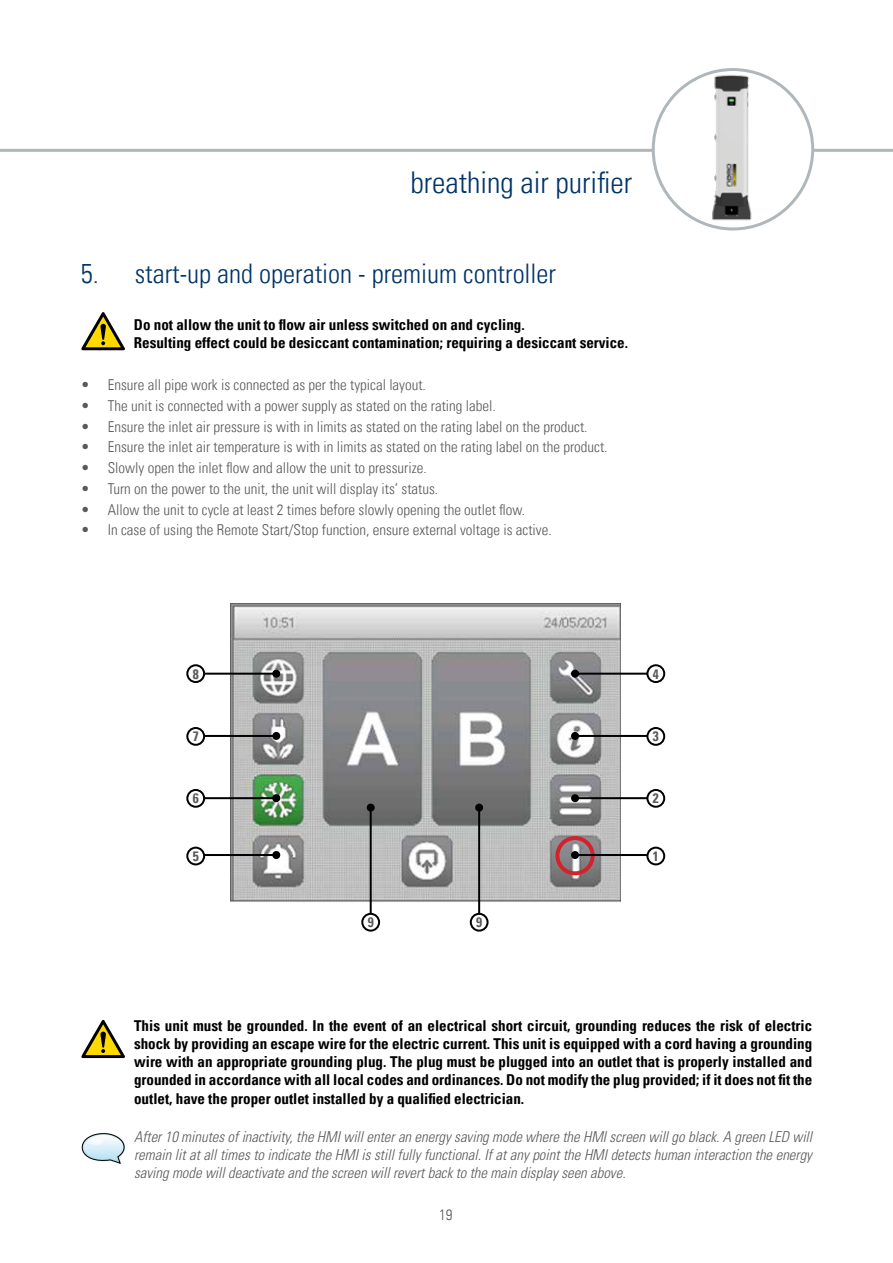
<style>
.page{position:relative;width:893px;height:1263px;background:#fff}
.page>*{position:absolute;margin:0;border:0;box-sizing:border-box;transform-origin:0 0}
.t1{font:300 condensed 30px "Univers LT";color:#003468}
.t2{font:300 condensed 27px "Univers LT";color:#003468}
.t3{font:700 condensed 15px/18px "Univers";color:#000}
.t4{font:300 condensed 15px "Univers LT";color:#58595b}
.t5{font:italic 300 condensed 15px/18px "Univers LT Std";color:#58595b;text-align:justify}
.t6{font:700 condensed 13.5px "Univers";color:#58595b}
</style>
<div class="page">
<hr style="left:0;top:149px;width:893px;height:3px;background:#b0b7bb">
<div style="left:653px;top:70px;width:160px;height:159px;background:#fff;border-radius:50%"></div>
<img style="left:708px;top:68px;width:50px;height:162px">
<div style="left:652px;top:68px;width:162px;height:162px;border:3px solid #b0b7bb;border-radius:50%"></div>
<svg style="left:81px;top:1133px;width:45px;height:31px"></svg>
<svg style="left:81px;top:1019px;width:44px;height:39px"></svg>
<svg style="left:81px;top:312px;width:44px;height:38px"></svg>
<img style="left:231px;top:603px;width:390px;height:299px">
<div style="left:555px;top:836px;width:40px;height:39px;border:4px solid #d2232a;border-radius:50%"></div>
<hr style="left:575px;top:854px;width:87px;height:2px;background:#000">
<div style="left:571px;top:851px;width:8px;height:8px;background:#000;border-radius:50%"></div>
<hr style="left:203px;top:854px;width:73px;height:2px;background:#000">
<div style="left:272px;top:851px;width:8px;height:8px;background:#000;border-radius:50%"></div>
<hr style="left:478px;top:808px;width:2px;height:108px;background:#000">
<div style="left:475px;top:804px;width:8px;height:7px;background:#000;border-radius:50%"></div>
<hr style="left:370px;top:808px;width:2px;height:108px;background:#000">
<div style="left:367px;top:804px;width:8px;height:7px;background:#000;border-radius:50%"></div>
<hr style="left:575px;top:797px;width:87px;height:2px;background:#000">
<div style="left:571px;top:794px;width:8px;height:8px;background:#000;border-radius:50%"></div>
<hr style="left:203px;top:797px;width:73px;height:2px;background:#000">
<div style="left:272px;top:794px;width:8px;height:8px;background:#000;border-radius:50%"></div>
<hr style="left:575px;top:735px;width:87px;height:2px;background:#000">
<div style="left:571px;top:732px;width:8px;height:8px;background:#000;border-radius:50%"></div>
<hr style="left:203px;top:735px;width:73px;height:2px;background:#000">
<div style="left:272px;top:732px;width:8px;height:8px;background:#000;border-radius:50%"></div>
<hr style="left:575px;top:673px;width:87px;height:2px;background:#000">
<div style="left:571px;top:670px;width:8px;height:8px;background:#000;border-radius:50%"></div>
<hr style="left:203px;top:673px;width:73px;height:2px;background:#000">
<div style="left:272px;top:670px;width:8px;height:8px;background:#000;border-radius:50%"></div>
<div style="left:647px;top:848px;width:17px;height:16px;background:#fff;border-radius:50%"></div>
<div style="left:646px;top:847px;width:19px;height:18px;border:2px solid #000;border-radius:50%"></div>
<div style="left:186px;top:847px;width:19px;height:18px;border:2px solid #000;border-radius:50%"></div>
<div style="left:470px;top:913px;width:19px;height:19px;border:2px solid #000;border-radius:50%"></div>
<div style="left:361px;top:913px;width:19px;height:19px;border:2px solid #000;border-radius:50%"></div>
<div style="left:647px;top:790px;width:17px;height:17px;background:#fff;border-radius:50%"></div>
<div style="left:646px;top:789px;width:19px;height:19px;border:2px solid #000;border-radius:50%"></div>
<svg style="left:187px;top:790px;width:17px;height:17px"></svg>
<div style="left:186px;top:789px;width:19px;height:19px;border:2px solid #000;border-radius:50%"></div>
<div style="left:647px;top:728px;width:17px;height:17px;background:#fff;border-radius:50%"></div>
<div style="left:646px;top:727px;width:19px;height:19px;border:2px solid #000;border-radius:50%"></div>
<svg style="left:187px;top:728px;width:17px;height:17px"></svg>
<div style="left:186px;top:727px;width:19px;height:19px;border:2px solid #000;border-radius:50%"></div>
<div style="left:647px;top:665px;width:17px;height:17px;background:#fff;border-radius:50%"></div>
<div style="left:646px;top:664px;width:19px;height:19px;border:2px solid #000;border-radius:50%"></div>
<svg style="left:187px;top:665px;width:17px;height:17px"></svg>
<div style="left:186px;top:664px;width:19px;height:19px;border:2px solid #000;border-radius:50%"></div>
<h1 class="t1" style="left:411px;top:164px;width:223px">breathing air purifier</h1>
<h2 class="t2" style="left:81px;top:257px;width:477px">5. start-up and operation - premium controller</h2>
<p class="t3" style="left:134px;top:316px;width:496px">Do not allow the unit to flow air unless switched on and cycling.<br>Resulting effect could be desiccant contamination; requiring a desiccant service.</p>
<p class="t4" style="left:81px;top:376px;width:347px">• Ensure all pipe work is connected as per the typical layout.</p>
<p class="t4" style="left:81px;top:397px;width:417px">• The unit is connected with a power supply as stated on the rating label.</p>
<p class="t4" style="left:81px;top:417px;width:508px">• Ensure the inlet air pressure is with in limits as stated on the rating label on the product.</p>
<p class="t4" style="left:81px;top:438px;width:528px">• Ensure the inlet air temperature is with in limits as stated on the rating label on the product.</p>
<p class="t4" style="left:81px;top:459px;width:347px">• Slowly open the inlet flow and allow the unit to pressurize.</p>
<p class="t4" style="left:81px;top:480px;width:359px">• Turn on the power to the unit, the unit will display its’ status.</p>
<p class="t4" style="left:81px;top:500px;width:446px">• Allow the unit to cycle at least 2 times before slowly opening the outlet flow.</p>
<p class="t4" style="left:81px;top:521px;width:472px">• In case of using the Remote Start/Stop function, ensure external voltage is active.</p>
<p class="t6" style="left:193px;top:665px;width:7px">8</p>
<p class="t6" style="left:653px;top:665px;width:7px">4</p>
<p class="t6" style="left:193px;top:728px;width:7px">7</p>
<p class="t6" style="left:653px;top:728px;width:7px">3</p>
<p class="t6" style="left:193px;top:790px;width:7px">6</p>
<p class="t6" style="left:653px;top:790px;width:7px">2</p>
<p class="t6" style="left:193px;top:848px;width:7px">5</p>
<p class="t6" style="left:653px;top:848px;width:7px">1</p>
<p class="t6" style="left:368px;top:914px;width:7px">9</p>
<p class="t6" style="left:476px;top:914px;width:7px">9</p>
<p class="t3" style="left:134px;top:1016px;width:679px;text-align:justify">This unit must be grounded. In the event of an electrical short circuit, grounding reduces the risk of electric shock by providing an escape wire for the electric current. This unit is equipped with a cord having a grounding wire with an appropriate grounding plug. The plug must be plugged into an outlet that is properly installed and grounded in accordance with all local codes and ordinances. Do not modify the plug provided; if it does not fit the</p>
<p class="t3" style="left:134px;top:1090px;width:391px">outlet, have the proper outlet installed by a qualified electrician.</p>
<p class="t5" style="left:134px;top:1127px;width:680px">After 10 minutes of inactivity, the HMI will enter an energy saving mode where the HMI screen will go black. A green LED will remain lit at all times to indicate the HMI is still fully functional. If at any point the HMI detects human interaction the energy saving mode will deactivate and the screen will revert back to the main display seen above.</p>
<p class="t4" style="left:439px;top:1205px;width:15px">19</p>
</div>
